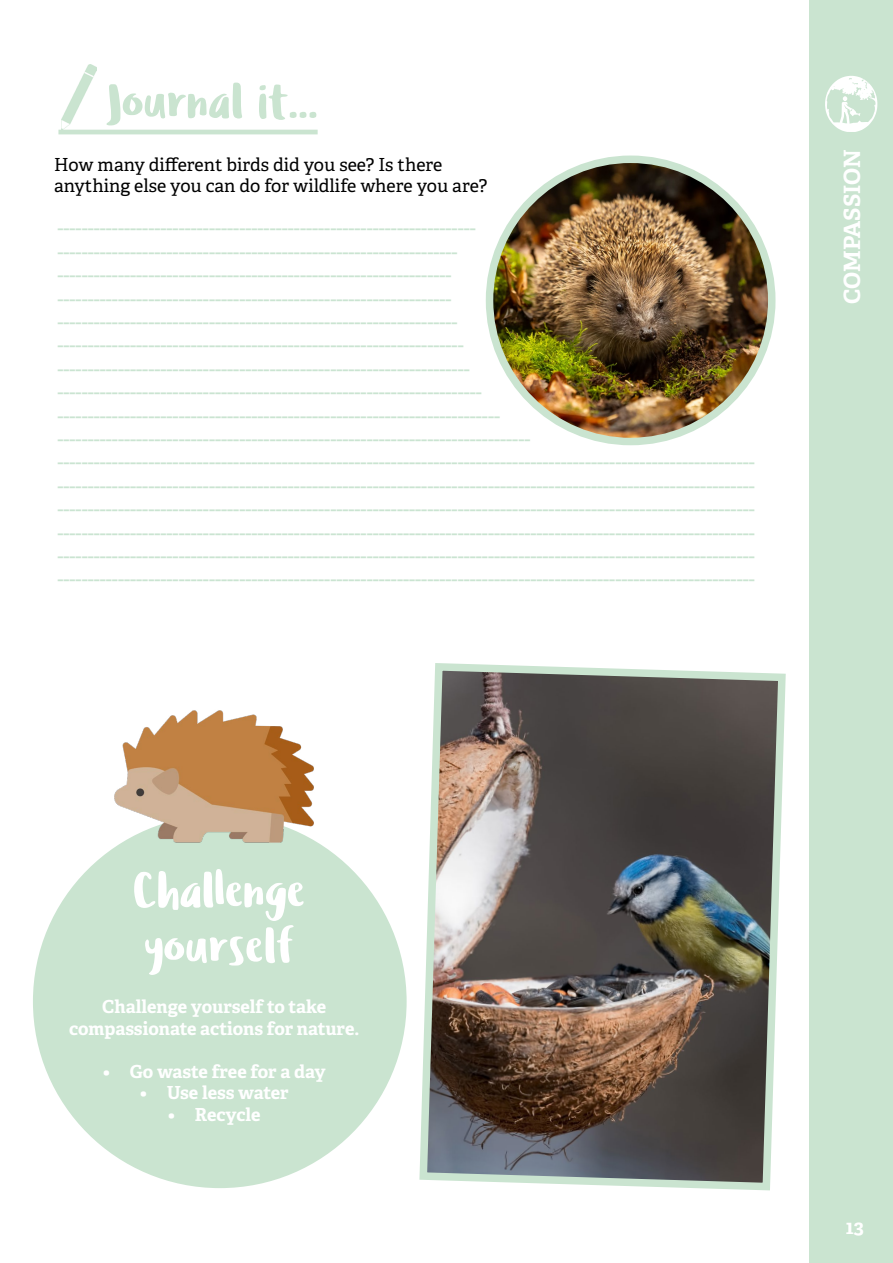
<style>
.page{position:relative;width:893px;height:1263px;background:#fff}
.page>*{position:absolute;margin:0;border:0;box-sizing:border-box;transform-origin:0 0}
.t1{font:51px/55.5px "Ludicrous";color:#fff}
.t2{font:51px "Ludicrous";color:#cae4d0}
.t3{font:700 22.5px "Adelle";color:#fff}
.t4{font:19.5px/23.4px "Adelle";color:#cae4d1}
.t5{font:700 19.5px "Adelle";color:#fff}
.t6{font:700 18px/21.6px "Adelle";letter-spacing:-.005em;color:#fff;text-align:center}
.t7{font:18px/21.6px "Adelle";color:#000}
</style>
<div class="page">
<div style="left:809px;top:1px;width:84px;height:1262px;background:#cae4d0"></div>
<div style="left:33px;top:815px;width:374px;height:373px;background:#cae4d0;border-radius:50%"></div>
<img style="left:61px;top:65px;width:35px;height:65px">
<hr style="left:58px;top:130px;width:260px;height:4px;background:#cae4d0">
<img style="left:419px;top:663px;width:367px;height:528px">
<img style="left:489px;top:159px;width:283px;height:282px;border-radius:141px">
<div style="left:486px;top:156px;width:289px;height:289px;border:8px solid #cae4d0;border-radius:50%"></div>
<svg style="left:825px;top:76px;width:52px;height:56px"></svg>
<img style="left:102px;top:710px;width:236px;height:147px">
<h1 class="t2" style="left:108px;top:66px;width:212px">Journal it...</h1>
<p class="t7" style="left:54px;top:154px;width:435px">How many different birds did you see? Is there anything else you can do for wildlife where you are?</p>
<p class="t4" style="left:57px;top:217px;width:699px">--------------------------------------------------------------------- ------------------------------------------------------------------ ----------------------------------------------------------------- ----------------------------------------------------------------- ------------------------------------------------------------------ ------------------------------------------------------------------- -------------------------------------------------------------------- ---------------------------------------------------------------------- ------------------------------------------------------------------------- ------------------------------------------------------------------------------ ------------------------------------------------------------------------------------------------------------------- ------------------------------------------------------------------------------------------------------------------- ------------------------------------------------------------------------------------------------------------------- ------------------------------------------------------------------------------------------------------------------- ------------------------------------------------------------------------------------------------------------------- -------------------------------------------------------------------------------------------------------------------</p>
<p class="t3" style="left:838px;top:304px;width:156px;rotate:-90deg">COMPASSION</p>
<h1 class="t1" style="left:134px;top:863px;width:174px">Challenge yourself</h1>
<p class="t6" style="left:69px;top:996px;width:291px">Challenge yourself to take compassionate actions for nature.</p>
<p class="t6" style="left:103px;top:1061px;width:224px">• Go waste free for a day</p>
<p class="t6" style="left:140px;top:1082px;width:150px">• Use less water</p>
<p class="t6" style="left:168px;top:1104px;width:94px">• Recycle</p>
<p class="t5" style="left:846px;top:1214px;width:20px">13</p>
</div>
